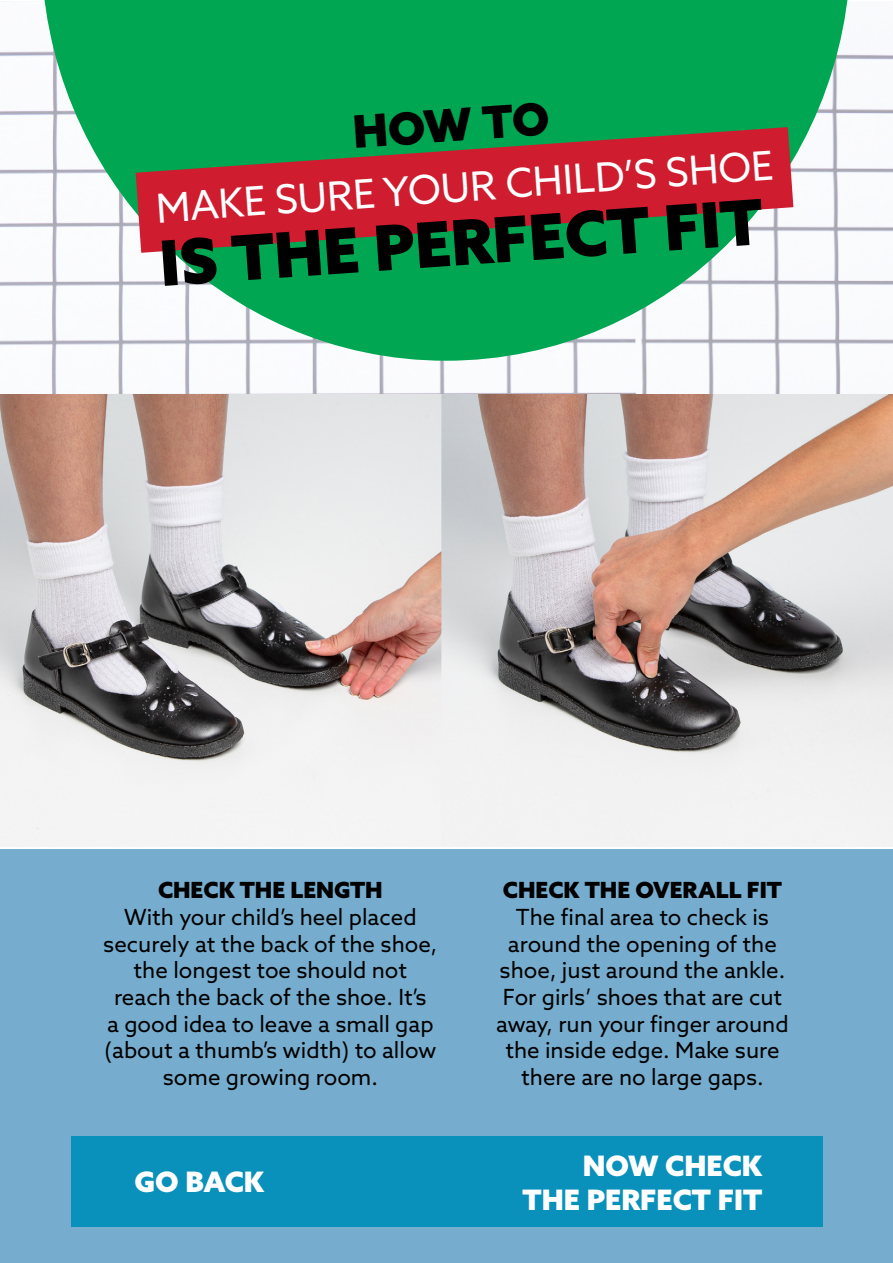
<style>
.page{position:relative;width:893px;height:1263px;background:#fff}
.page>*{position:absolute;margin:0;border:0;box-sizing:border-box;transform-origin:0 0}
.t1{font:900 62.55px "Azo Sans";color:#000}
.t2{font:900 44.85px "Azo Sans";color:#000}
.t3{font:40.2px "Azo Sans";color:#fff}
.t4{font:900 28.2px/34.5px "Azo Sans";color:#fff;text-align:right}
.t5{font:22.2px/26.7px "Azo Sans";color:#000;text-align:center}
.t6{font:900 22.2px "Azo Sans";color:#000}
</style>
<div class="page">
<img style="left:0;top:1px;width:893px;height:393px">
<div style="left:0;top:849px;width:893px;height:414px;background:#76adce"></div>
<svg style="left:41px;top:0;width:810px;height:361px;fill:#00a651"></svg>
<svg style="left:136px;top:127px;width:657px;height:126px;background:#8a5040"></svg>
<div style="left:72px;top:1137px;width:751px;height:90px;background:#0991bc"></div>
<img style="left:0;top:394px;width:893px;height:453px">
<h2 class="t2" style="left:351px;top:102px;width:199px;rotate:-4deg">HOW TO</h2>
<h3 class="t3" style="left:154px;top:182px;width:620px;rotate:-4deg">MAKE SURE YOUR CHILD’S SHOE</h3>
<h1 class="t1" style="left:157px;top:222px;width:606px;rotate:-4deg">IS THE PERFECT FIT</h1>
<p class="t6" style="left:158px;top:875px;width:226px">CHECK THE LENGTH</p>
<p class="t5" style="left:103px;top:903px;width:336px">With your child’s heel placed securely at the back of the shoe, the longest toe should not reach the back of the shoe. It’s<br>a good idea to leave a small gap (about a thumb’s width) to allow some growing room.</p>
<p class="t4" style="left:134px;top:1164px;width:131px">GO BACK</p>
<p class="t6" style="left:503px;top:875px;width:281px">CHECK THE OVERALL FIT</p>
<p class="t5" style="left:496px;top:903px;width:294px">The final area to check is around the opening of the shoe, just around the ankle.<br>For girls’ shoes that are cut away, run your finger around the inside edge. Make sure there are no large gaps.</p>
<p class="t4" style="left:523px;top:1148px;width:241px">NOW CHECK<br>THE PERFECT FIT</p>
</div>
